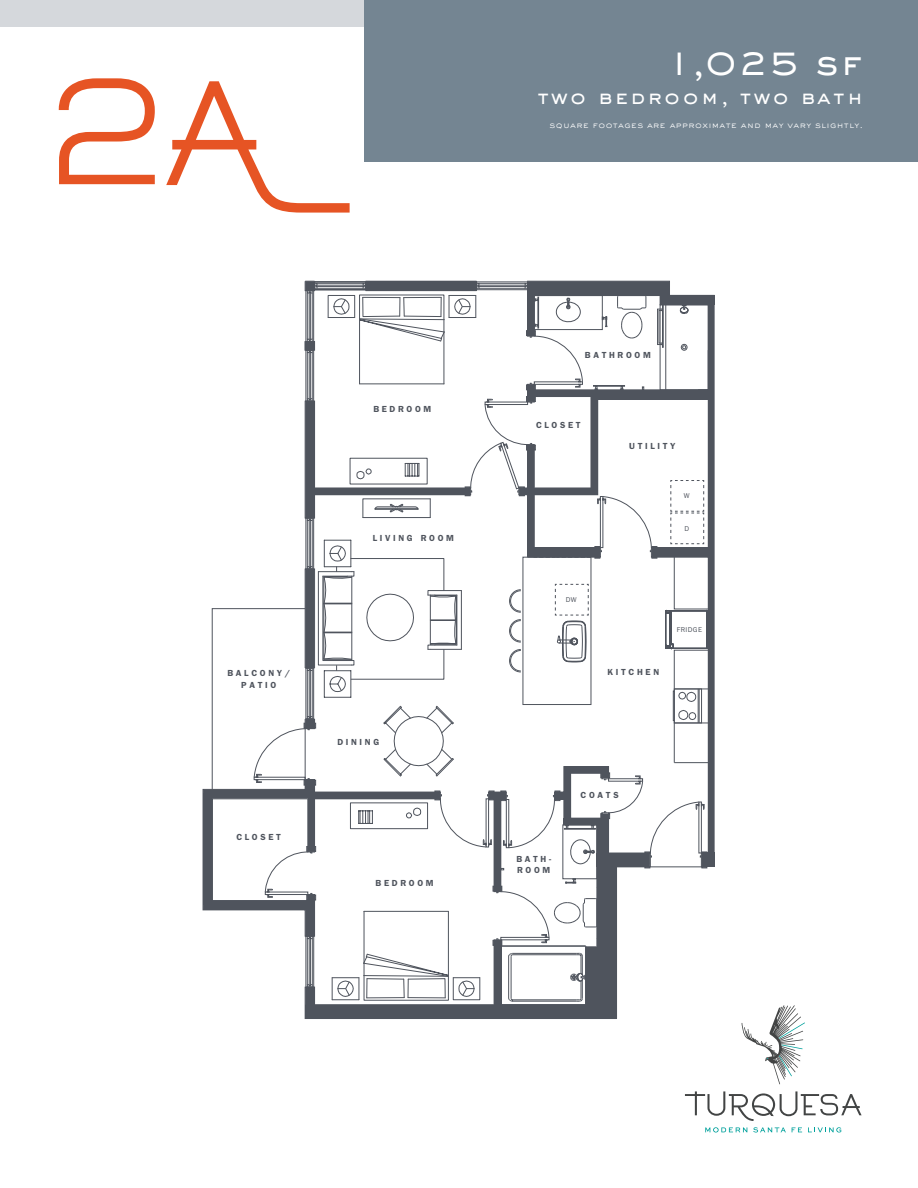
<style>
.page{position:relative;width:918px;height:1188px;background:#fff}
.page>*{position:absolute;margin:0;border:0;box-sizing:border-box;transform-origin:0 0}
.t1{font:147.15px "Calamity Teen BTN Bold";color:#e65424}
.t2{font:500 34.2px "Sackers Gothic";color:#fff}
.t3{font:500 19.95px "Sackers Gothic";letter-spacing:.1em;color:#fff}
.t4{font:600 8.85px/11.4px "Franklin Gothic";letter-spacing:.3em;color:#4f545d}
.t5{font:300 8.55px "Sackers Gothic";letter-spacing:.04em;color:#fff}
.t6{font:7.05px "Franklin Gothic";letter-spacing:.06em;color:#4f545d}
</style>
<div class="page">
<svg style="left:705px;top:1127px;width:42px;height:6px"></svg>
<svg style="left:753px;top:1127px;width:33px;height:6px"></svg>
<svg style="left:792px;top:1127px;width:10px;height:5px"></svg>
<svg style="left:808px;top:1127px;width:33px;height:6px"></svg>
<svg style="left:685px;top:1091px;width:177px;height:30px"></svg>
<svg style="left:742px;top:1005px;width:63px;height:79px"></svg>
<svg style="left:202px;top:281px;width:513px;height:738px"></svg>
<div style="left:0;top:0;width:364px;height:27px;background:#d5d8dc"></div>
<div style="left:364px;top:0;width:554px;height:162px;background:#748592"></div>
<p class="t1" style="left:54px;top:45px;width:299px">2A</p>
<p class="t4" style="left:227px;top:667px;width:64px;text-align:center">BALCONY/<br>PATIO</p>
<p class="t4" style="left:373px;top:403px;width:60px">BEDROOM</p>
<p class="t4" style="left:373px;top:533px;width:83px">LIVING ROOM</p>
<p class="t4" style="left:236px;top:831px;width:46px">CLOSET</p>
<p class="t4" style="left:337px;top:736px;width:43px">DINING</p>
<p class="t4" style="left:376px;top:877px;width:60px">BEDROOM</p>
<p class="t2" style="left:669px;top:40px;width:196px">1,025 sf</p>
<p class="t3" style="left:537px;top:84px;width:328px">two bedroom, two bath</p>
<p class="t5" style="left:550px;top:119px;width:315px">square footages are approximate and may vary slightly.</p>
<p class="t4" style="left:585px;top:349px;width:67px">BATHROOM</p>
<p class="t4" style="left:536px;top:419px;width:46px">CLOSET</p>
<p class="t6" style="left:566px;top:595px;width:12px">DW</p>
<p class="t4" style="left:629px;top:440px;width:48px">UTILITY</p>
<p class="t6" style="left:684px;top:492px;width:7px">W</p>
<p class="t6" style="left:684px;top:524px;width:6px">D</p>
<p class="t4" style="left:608px;top:666px;width:53px">KITCHEN</p>
<p class="t6" style="left:677px;top:625px;width:27px">FRIDGE</p>
<p class="t4" style="left:516px;top:853px;width:36px">BATH-<br>ROOM</p>
<p class="t4" style="left:581px;top:789px;width:40px">COATS</p>
</div>
